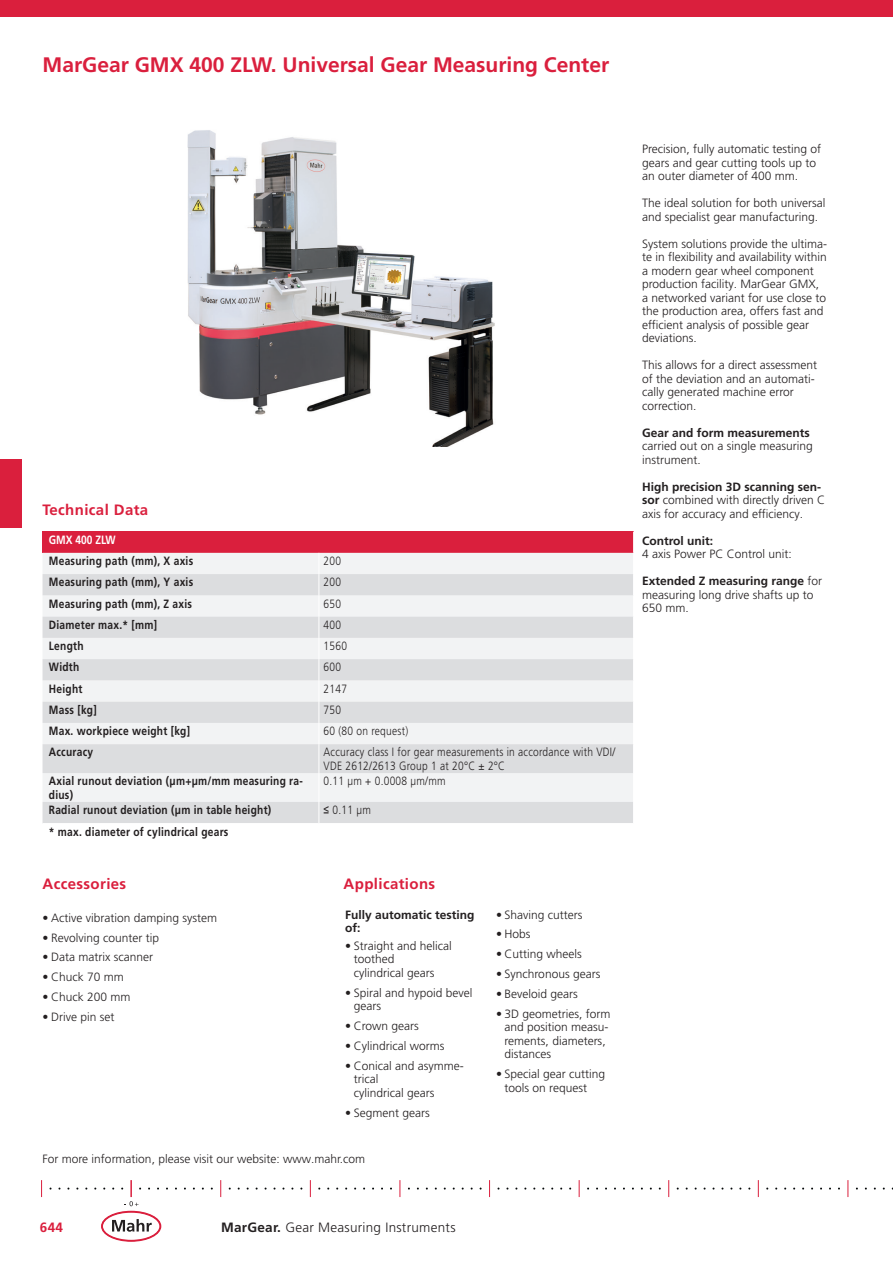
<style>
.page{position:relative;width:893px;height:1263px;background:#fff}
.page>*{position:absolute;margin:0;border:0;box-sizing:border-box;transform-origin:0 0}
.t1{font:700 21px "Frutiger LT Pro";color:#da1f3d}
.t2{font:700 15px "Frutiger LT Pro";letter-spacing:.025em;color:#da1f3d}
.t3{font:300 13.5px "Frutiger LT Pro";letter-spacing:.02em;color:#231f20}
.t4{font:700 13.5px "Frutiger LT Pro";color:#da1f3d}
.t5{font:300 12px/13.5px "Frutiger LT Pro";color:#231f20}
.t6{font:700 12px/13.5px "Frutiger LT Pro";letter-spacing:.025em;color:#231f20;scale:.85 1}
.t7{font:300 12px/13.5px "Frutiger LT Pro";letter-spacing:.025em;color:#231f20;scale:.85 1}
.t8{font:700 12px/13.5px "Frutiger LT Pro";color:#231f20}
.t9{font:300 12px "Frutiger LT Pro";color:#231f20;scale:.85 1}
.t10{font:700 12px "Frutiger LT Pro";color:#fff;scale:.85 1}
.s1{font-family:"Arial";font-weight:400}
.s2{font-weight:700}
</style>
<div class="page">
<img style="left:187px;top:130px;width:308px;height:316px">
<div style="left:43px;top:531px;width:591px;height:22px;background:#da1f3d"></div>
<div style="left:43px;top:553px;width:590px;height:21px;background:#f2f3f4"></div>
<svg style="left:43px;top:574px;width:590px;height:249px;fill:#dcdddf"></svg>
<svg style="left:633px;top:531px;width:1px;height:22px"></svg>
<svg style="left:319px;top:553px;width:1px;height:270px"></svg>
<div style="left:0;top:459px;width:21px;height:68px;background:#da1f3d"></div>
<svg style="left:41px;top:1180px;width:1px;height:17px"></svg>
<svg style="left:94px;top:1180px;width:74px;height:61px"></svg>
<svg style="left:220px;top:1180px;width:1px;height:17px"></svg>
<svg style="left:310px;top:1180px;width:1px;height:17px"></svg>
<svg style="left:400px;top:1180px;width:1px;height:17px"></svg>
<svg style="left:489px;top:1180px;width:1px;height:17px"></svg>
<svg style="left:579px;top:1180px;width:1px;height:17px"></svg>
<svg style="left:668px;top:1180px;width:1px;height:17px"></svg>
<svg style="left:758px;top:1180px;width:1px;height:17px"></svg>
<svg style="left:847px;top:1180px;width:1px;height:17px"></svg>
<div style="left:0;top:0;width:893px;height:17px;background:#da1f3d"></div>
<h1 class="t1" style="left:43px;top:52px;width:568px">MarGear GMX 400 ZLW. Universal Gear Measuring Center</h1>
<p class="t2" style="left:43px;top:501px;width:107px">Technical Data</p>
<p class="t10" style="left:49px;top:532px;width:80px">GMX 400 ZLW</p>
<p class="t6" style="left:49px;top:554px;width:171px">Measuring path (mm), X axis</p>
<p class="t9" style="left:324px;top:554px;width:22px">200</p>
<p class="t6" style="left:49px;top:575px;width:171px">Measuring path (mm), Y axis</p>
<p class="t9" style="left:324px;top:575px;width:22px">200</p>
<p class="t6" style="left:49px;top:597px;width:170px">Measuring path (mm), Z axis</p>
<p class="t9" style="left:324px;top:596px;width:22px">650</p>
<p class="t6" style="left:49px;top:618px;width:129px">Diameter max.* [mm]</p>
<p class="t9" style="left:324px;top:618px;width:22px">400</p>
<p class="t6" style="left:49px;top:639px;width:42px">Length</p>
<p class="t9" style="left:324px;top:639px;width:29px">1560</p>
<p class="t6" style="left:49px;top:660px;width:37px">Width</p>
<p class="t9" style="left:324px;top:660px;width:22px">600</p>
<p class="t6" style="left:49px;top:682px;width:41px">Height</p>
<p class="t9" style="left:324px;top:681px;width:29px">2147</p>
<p class="t6" style="left:49px;top:703px;width:58px">Mass [kg]</p>
<p class="t9" style="left:324px;top:703px;width:22px">750</p>
<p class="t6" style="left:49px;top:724px;width:168px">Max. workpiece weight [kg]</p>
<p class="t7" style="left:324px;top:724px;width:101px">60 (80 on request)</p>
<p class="t6" style="left:49px;top:745px;width:54px">Accuracy</p>
<p class="t7" style="left:324px;top:746px;width:345px">Accuracy class I for gear measurements in accordance with VDI/<br>VDE 2612/2613 Group 1 at 20°C ± 2°C</p>
<p class="t6" style="left:49px;top:774px;width:300px">Axial runout deviation (µm+µm/mm measuring ra&shy;dius)</p>
<p class="t7" style="left:324px;top:774px;width:145px">0.11 µm + 0.0008 µm/mm</p>
<p class="t6" style="left:49px;top:803px;width:263px">Radial runout deviation (µm in table height)</p>
<p class="t9" style="left:324px;top:803px;width:57px"><span class="s1">≤</span> 0.11 µm</p>
<p class="t6" style="left:49px;top:825px;width:213px">* max. diameter of cylindrical gears</p>
<p class="t2" style="left:43px;top:875px;width:85px">Accessories</p>
<p class="t2" style="left:344px;top:875px;width:93px">Applications</p>
<p class="t8" style="left:345px;top:908px;width:131px">Fully automatic testing of:</p>
<p class="t5" style="left:354px;top:939px;width:100px;text-indent:-9px">• Straight and helical toothed<br>cylindrical gears</p>
<p class="t5" style="left:354px;top:986px;width:120px;text-indent:-9px">• Spiral and hypoid bevel gears</p>
<p class="t5" style="left:345px;top:1019px;width:75px">• Crown gears</p>
<p class="t5" style="left:345px;top:1039px;width:101px">• Cylindrical worms</p>
<p class="t5" style="left:354px;top:1059px;width:112px;text-indent:-9px">• Conical and asymme&shy;trical<br>cylindrical gears</p>
<p class="t5" style="left:345px;top:1106px;width:86px">• Segment gears</p>
<p class="t5" style="left:496px;top:908px;width:88px">• Shaving cutters</p>
<p class="t5" style="left:496px;top:927px;width:36px">• Hobs</p>
<p class="t5" style="left:496px;top:947px;width:87px">• Cutting wheels</p>
<p class="t5" style="left:496px;top:967px;width:106px">• Synchronous gears</p>
<p class="t5" style="left:496px;top:987px;width:83px">• Beveloid gears</p>
<p class="t5" style="left:505px;top:1007px;width:108px;text-indent:-9px">• 3D geometries, form and position measu&shy;rements, diameters, distances</p>
<p class="t5" style="left:505px;top:1067px;width:102px;text-indent:-9px">• Special gear cutting tools on request</p>
<p class="t5" style="left:43px;top:911px;width:176px">• Active vibration damping system</p>
<p class="t5" style="left:43px;top:931px;width:118px">• Revolving counter tip</p>
<p class="t5" style="left:43px;top:951px;width:112px">• Data matrix scanner</p>
<p class="t5" style="left:43px;top:970px;width:83px">• Chuck 70 mm</p>
<p class="t5" style="left:43px;top:990px;width:89px">• Chuck 200 mm</p>
<p class="t5" style="left:43px;top:1010px;width:73px">• Drive pin set</p>
<p class="t5" style="left:43px;top:1152px;width:324px">For more information, please visit our website: www.mahr.com</p>
<p class="t4" style="left:40px;top:1220px;width:25px">644</p>
<p class="t3" style="left:221px;top:1220px;width:236px"><span class="s2">MarGear.</span> Gear Measuring Instruments</p>
<p class="t5" style="left:642px;top:142px;width:181px">Precision, fully automatic testing of gears and gear cutting tools up to an outer diameter of 400 mm.</p>
<p class="t5" style="left:642px;top:196px;width:185px">The ideal solution for both universal and specialist gear manufacturing.</p>
<p class="t5" style="left:642px;top:237px;width:187px">System solutions provide the ultima&shy;te in flexibility and availability within a modern gear wheel component production facility. MarGear GMX, a networked variant for use close to the production area, offers fast and efficient analysis of possible gear deviations.</p>
<p class="t5" style="left:642px;top:358px;width:177px">This allows for a direct assessment of the deviation and an automati&shy;cally generated machine error correction.</p>
<p class="t8" style="left:642px;top:426px;width:169px">Gear and form measurements</p>
<p class="t5" style="left:642px;top:439px;width:172px">carried out on a single measuring instrument.</p>
<p class="t5" style="left:642px;top:480px;width:185px"><span class="s2">High precision 3D scanning sen&shy;sor</span> combined with directly driven C axis for accuracy and efficiency.</p>
<p class="t8" style="left:642px;top:534px;width:73px">Control unit:</p>
<p class="t5" style="left:642px;top:547px;width:151px">4 axis Power PC Control unit:</p>
<p class="t5" style="left:642px;top:574px;width:182px"><span class="s2">Extended Z measuring range</span> for measuring long drive shafts up to<br>650 mm.</p>
</div>
